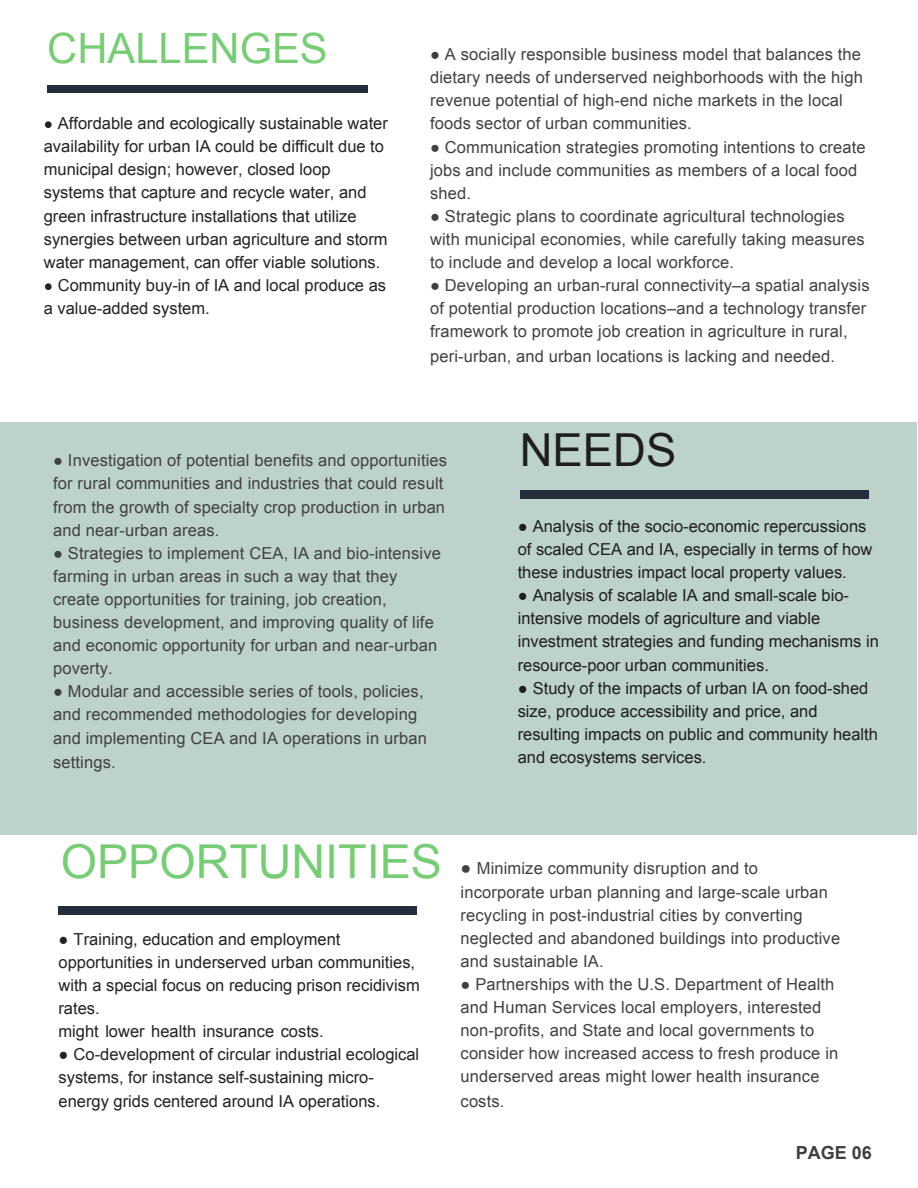
<style>
.page{position:relative;width:918px;height:1188px;background:#fff}
.page>*{position:absolute;margin:0;border:0;box-sizing:border-box;transform-origin:0 0}
.t1{font:46.65px "Arial";color:#78cc76}
.t2{font:45.45px "Arial";color:#1e1e1e}
.t3{font:41.7px "Arial";color:#78cc76}
.t4{font:700 18px "Arial";color:#404040}
.t5{font:16.5px/23.1px "Arial";letter-spacing:.01em;color:#404040}
.t6{font:16.5px/23.1px "Arial";color:#222}
.t7{font:16.5px/23.1px "Arial";color:#1e1e1e}
.s1{font-family:"Liberation Sans";font-size:15.3px}
.s2{font-family:"Liberation Sans"}
.s3{font-size:18px}
</style>
<div class="page">
<div style="left:0;top:422px;width:917px;height:413px;background:#bcd2cb"></div>
<div style="left:47px;top:86px;width:321px;height:7px;background:#242d3c"></div>
<div style="left:520px;top:490px;width:348px;height:10px;background:#242d3c"></div>
<div style="left:59px;top:906px;width:358px;height:9px;background:#242d3c"></div>
<p class="t3" style="left:47px;top:21px;width:282px">CHALLENGES</p>
<p class="t5" style="left:430px;top:43px;width:433px">● A socially responsible business model that balances the</p>
<p class="t5" style="left:430px;top:66px;width:434px">dietary needs of underserved neighborhoods with the high</p>
<p class="t5" style="left:430px;top:89px;width:414px">revenue potential of high-end niche markets in the local</p>
<p class="t6" style="left:44px;top:112px;width:346px"><span class="s1">●</span> Affordable and ecologically sustainable water</p>
<p class="t5" style="left:430px;top:112px;width:263px">foods sector of urban communities.</p>
<p class="t6" style="left:44px;top:135px;width:342px">availability for urban IA could be difficult due to</p>
<p class="t5" style="left:430px;top:135px;width:437px">● Communication strategies promoting intentions to create</p>
<p class="t6" style="left:44px;top:158px;width:289px">municipal design; however, closed loop</p>
<p class="t5" style="left:430px;top:158px;width:429px">jobs and include communities as members of a local food</p>
<p class="t6" style="left:44px;top:181px;width:324px">systems that capture and recycle water, and</p>
<p class="t5" style="left:430px;top:182px;width:42px">shed.</p>
<p class="t6" style="left:44px;top:204px;width:314px">green infrastructure installations that utilize</p>
<p class="t5" style="left:430px;top:205px;width:416px">● Strategic plans to coordinate agricultural technologies</p>
<p class="t6" style="left:44px;top:227px;width:345px">synergies between urban agriculture and storm</p>
<p class="t5" style="left:430px;top:228px;width:436px">with municipal economies, while carefully taking measures</p>
<p class="t6" style="left:44px;top:251px;width:338px">water management, can offer viable solutions.</p>
<p class="t5" style="left:430px;top:251px;width:306px">to include and develop a local workforce.</p>
<p class="t6" style="left:44px;top:274px;width:344px"><span class="s1">●</span> Community buy-in of IA and local produce as</p>
<p class="t5" style="left:430px;top:274px;width:441px">● Developing an urban-rural connectivity–a spatial analysis</p>
<p class="t6" style="left:44px;top:297px;width:167px">a value-added system.</p>
<p class="t5" style="left:430px;top:297px;width:438px">of potential production locations–and a technology transfer</p>
<p class="t5" style="left:430px;top:320px;width:419px">framework to promote job creation in agriculture in rural,</p>
<p class="t5" style="left:430px;top:345px;width:407px">peri-urban, and urban locations is lacking and needed.</p>
<p class="t5" style="left:53px;top:449px;width:396px">● Investigation of potential benefits and opportunities</p>
<p class="t5" style="left:53px;top:472px;width:394px;text-align:justify">for rural communities and industries that could result from the growth of specialty crop production in urban and near-urban areas.</p>
<p class="t5" style="left:53px;top:542px;width:389px">● Strategies to implement CEA, IA and bio-intensive farming in urban areas in such a way that they create opportunities for training, job creation, business development, and improving quality of life and economic opportunity for urban and near-urban poverty.</p>
<p class="t5" style="left:53px;top:680px;width:375px">● Modular and accessible series of tools, policies, and recommended methodologies for developing and implementing CEA and IA operations in urban</p>
<p class="t5" style="left:53px;top:751px;width:64px">settings.</p>
<h1 class="t2" style="left:520px;top:421px;width:158px">NEEDS</h1>
<p class="t7" style="left:518px;top:515px;width:356px"><span class="s2">●</span> Analysis of the socio-economic repercussions of scaled CEA and IA, especially in terms of how these industries impact local property values.</p>
<p class="t7" style="left:518px;top:584px;width:363px"><span class="s2">●</span> Analysis of scalable IA and small-scale bio&shy;intensive models of agriculture and viable investment strategies and funding mechanisms in resource-poor urban communities.</p>
<p class="t7" style="left:518px;top:676px;width:362px"><span class="s2">●</span> Study of the impacts of urban IA on food-shed size, produce accessibility and price, and resulting impacts on public and community health and ecosystems services.</p>
<h1 class="t1" style="left:61px;top:831px;width:383px">OPPORTUNITIES</h1>
<p class="t6" style="left:58px;top:928px;width:363px"><span class="s2">●</span> Training, education and employment opportunities in underserved urban communities, with a special focus on reducing prison recidivism rates.<br>might lower health insurance costs.</p>
<p class="t6" style="left:58px;top:1043px;width:362px"><span class="s2">●</span> Co-development of circular industrial ecological systems, for instance self-sustaining micro&shy;energy grids centered around IA operations.</p>
<p class="t5" style="left:461px;top:857px;width:381px"><span class="s3">●</span> Minimize community disruption and to incorporate urban planning and large-scale urban recycling in post-industrial cities by converting neglected and abandoned buildings into productive and sustainable IA.</p>
<p class="t5" style="left:461px;top:973px;width:379px">● Partnerships with the U.S. Department of Health and Human Services local employers, interested non-profits, and State and local governments to consider how increased access to fresh produce in underserved areas might lower health insurance</p>
<p class="t5" style="left:461px;top:1090px;width:45px">costs.</p>
<p class="t4" style="left:796px;top:1140px;width:78px">PAGE 06</p>
</div>
